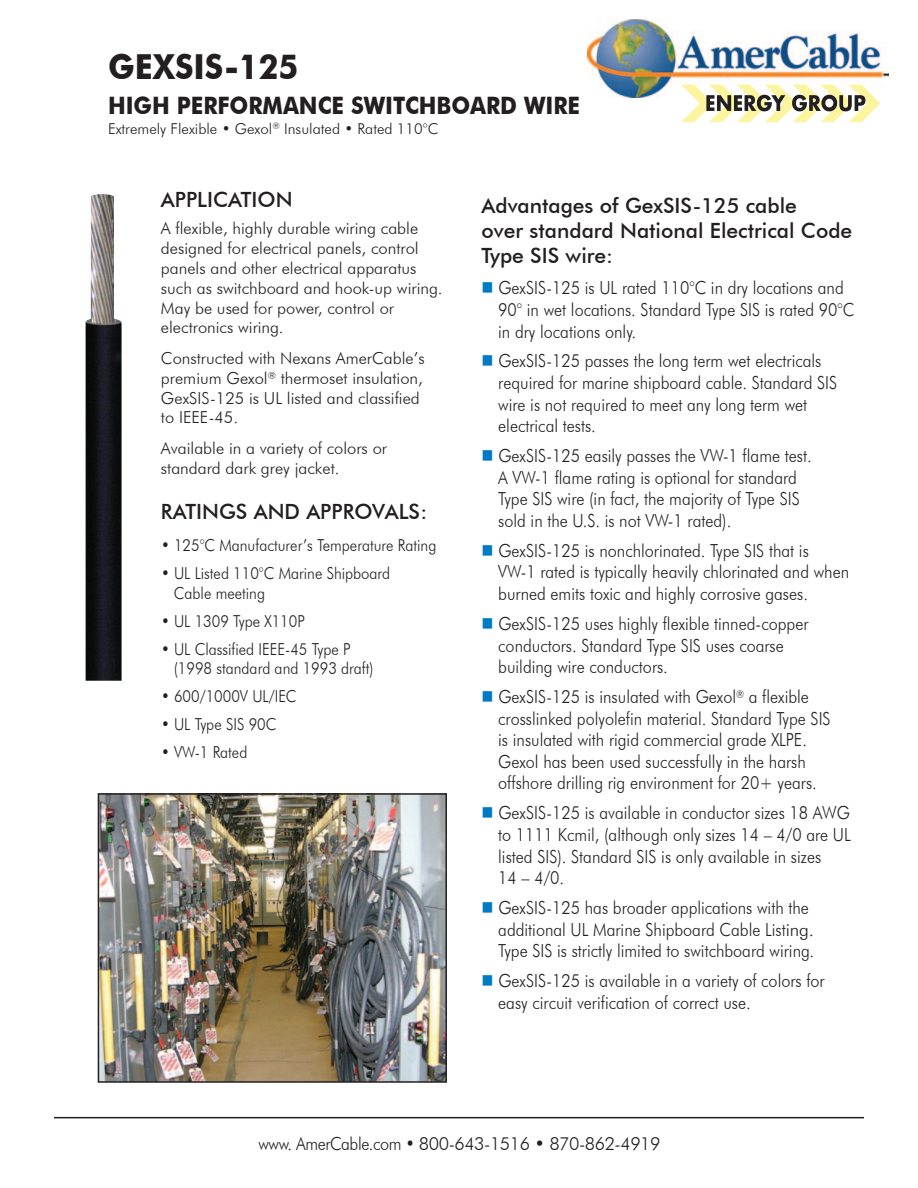
<style>
.page{position:relative;width:918px;height:1188px;background:#fff}
.page>*{position:absolute;margin:0;border:0;box-sizing:border-box;transform-origin:0 0}
.t1{font:700 34.5px "Futura BT";color:#231f20;scale:.92 1}
.t2{font:700 24px "Futura BT";color:#231f20;scale:.92 1}
.t3{font:500 21px/25.2px "Futura BT";color:#231f20}
.t4{font:300 18px/21.6px "Futura BT";color:#231f20;scale:.9 1}
.t5{font:300 18px "Futura BT";letter-spacing:-.025em;color:#231f20;scale:.9 1}
.t6{font:300 16.5px/19.8px "Futura BT";color:#231f20}
.t7{font:300 16.5px/19.8px "Futura BT";color:#231f20;scale:.9 1}
.t8{font:300 15px "Futura BT";color:#231f20}
.s1{color:#007bc3}
</style>
<div class="page">
<hr style="left:54px;top:1117px;width:810px;height:1px;background:#231f20">
<img style="left:101px;top:796px;width:343px;height:284px">
<div style="left:98px;top:793px;width:349px;height:290px;border:2px solid #231f20"></div>
<img style="left:85px;top:194px;width:37px;height:487px">
<img style="left:587px;top:19px;width:302px;height:79px">
<svg style="left:681px;top:85px;width:199px;height:37px"></svg>
<p class="t1" style="left:108px;top:46px;width:208px">GEXSIS-125</p>
<p class="t2" style="left:108px;top:90px;width:515px">HIGH PERFORMANCE SWITCHBOARD WIRE</p>
<p class="t8" style="left:108px;top:120px;width:332px">Extremely Flexible • Gexol<sup>®</sup> Insulated • Rated 110°C</p>
<p class="t3" style="left:161px;top:187px;width:133px">APPLICATION</p>
<p class="t6" style="left:161px;top:218px;width:283px">A flexible, highly durable wiring cable designed for electrical panels, control panels and other electrical apparatus such as switchboard and hook-up wiring.<br>May be used for power, control or electronics wiring.</p>
<p class="t6" style="left:161px;top:348px;width:265px">Constructed with Nexans AmerCable’s premium Gexol<sup>®</sup> thermoset insulation,<br>GexSIS-125 is UL listed and classified to IEEE-45.</p>
<p class="t6" style="left:161px;top:438px;width:228px">Available in a variety of colors or standard dark grey jacket.</p>
<p class="t3" style="left:161px;top:498px;width:268px">RATINGS AND APPROVALS:</p>
<p class="t7" style="left:161px;top:535px;width:308px">• 125°C Manufacturer’s Temperature Rating</p>
<p class="t7" style="left:174px;top:563px;width:242px;text-indent:-13px">• UL Listed 110°C Marine Shipboard<br>Cable meeting</p>
<p class="t7" style="left:161px;top:611px;width:161px">• UL 1309 Type X110P</p>
<p class="t7" style="left:174px;top:639px;width:223px;text-indent:-13px">• UL Classified IEEE-45 Type P (1998 standard and 1993 draft)</p>
<p class="t7" style="left:161px;top:686px;width:152px">• 600/1000V UL/IEC</p>
<p class="t7" style="left:161px;top:714px;width:130px">• UL Type SIS 90C</p>
<p class="t7" style="left:161px;top:742px;width:97px">• VW-1 Rated</p>
<p class="t3" style="left:482px;top:193px;width:372px">Advantages of GexSIS-125 cable<br>over standard National Electrical Code<br>Type SIS wire:</p>
<p class="t4" style="left:498px;top:277px;width:397px;text-indent:-17px"><span class="s1">■</span> GexSIS-125 is UL rated 110°C in dry locations and<br>90° in wet locations. Standard Type SIS is rated 90°C in dry locations only.</p>
<p class="t4" style="left:498px;top:350px;width:378px;text-indent:-17px"><span class="s1">■</span> GexSIS-125 passes the long term wet electricals required for marine shipboard cable. Standard SIS wire is not required to meet any long term wet electrical tests.</p>
<p class="t4" style="left:498px;top:445px;width:350px;text-indent:-17px"><span class="s1">■</span> GexSIS-125 easily passes the VW-1 flame test.<br>A VW-1 flame rating is optional for standard Type SIS wire (in fact, the majority of Type SIS sold in the U.S. is not VW-1 rated).</p>
<p class="t4" style="left:498px;top:540px;width:391px;text-indent:-17px"><span class="s1">■</span> GexSIS-125 is nonchlorinated. Type SIS that is<br>VW-1 rated is typically heavily chlorinated and when burned emits toxic and highly corrosive gases.</p>
<p class="t4" style="left:498px;top:613px;width:346px;text-indent:-17px"><span class="s1">■</span> GexSIS-125 uses highly flexible tinned-copper conductors. Standard Type SIS uses coarse building wire conductors.</p>
<p class="t4" style="left:498px;top:686px;width:371px;text-indent:-17px"><span class="s1">■</span> GexSIS-125 is insulated with Gexol<sup>®</sup> a flexible crosslinked polyolefin material. Standard Type SIS is insulated with rigid commercial grade XLPE.<br>Gexol has been used successfully in the harsh offshore drilling rig environment for 20+ years.</p>
<p class="t4" style="left:498px;top:802px;width:393px;text-indent:-17px"><span class="s1">■</span> GexSIS-125 is available in conductor sizes 18 AWG to 1111 Kcmil, (although only sizes 14 – 4/0 are UL listed SIS). Standard SIS is only available in sizes<br>14 – 4/0.</p>
<p class="t4" style="left:498px;top:897px;width:353px;text-indent:-17px"><span class="s1">■</span> GexSIS-125 has broader applications with the additional UL Marine Shipboard Cable Listing.<br>Type SIS is strictly limited to switchboard wiring.</p>
<p class="t4" style="left:498px;top:970px;width:364px;text-indent:-17px"><span class="s1">■</span> GexSIS-125 is available in a variety of colors for easy circuit verification of correct use.</p>
<p class="t5" style="left:259px;top:1133px;width:448px">www. AmerCable.com • 800-643-1516 • 870-862-4919</p>
</div>
